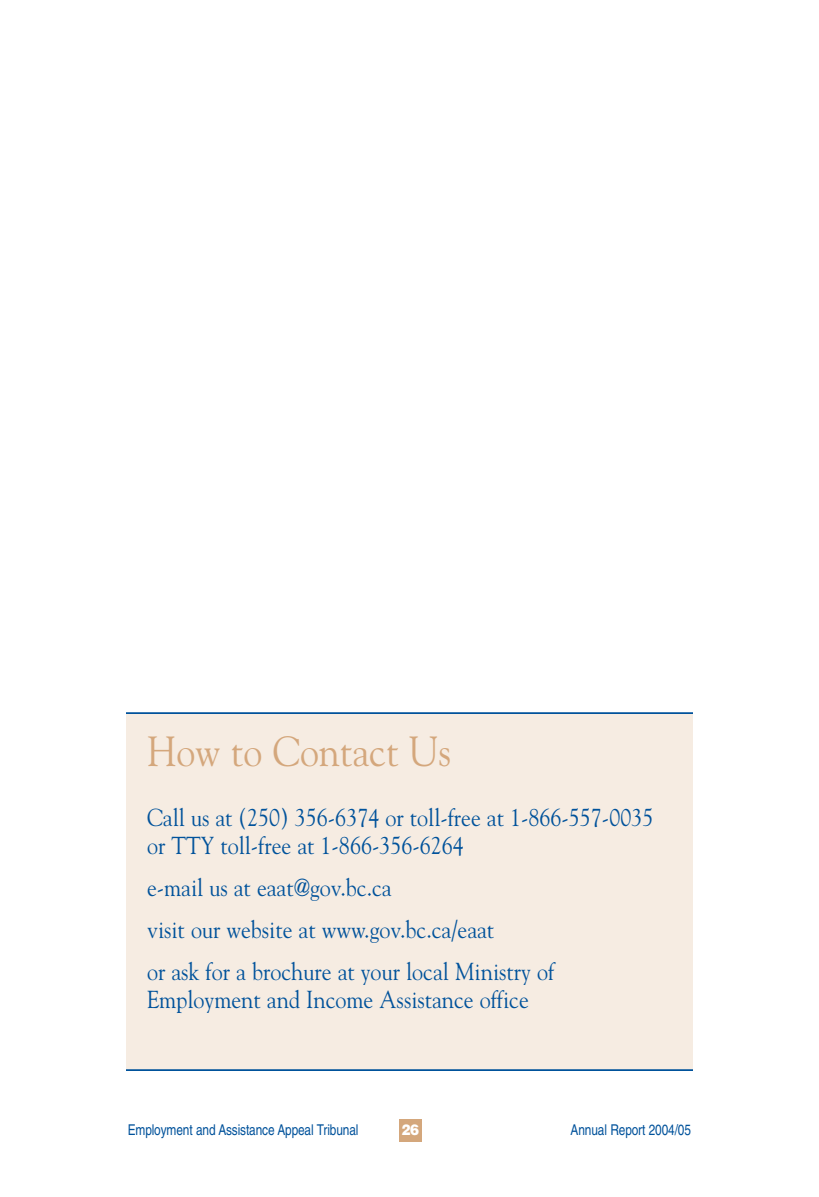
<style>
.page{position:relative;width:819px;height:1197px;background:#fff}
.page>*{position:absolute;margin:0;border:0;box-sizing:border-box;transform-origin:0 0}
.t1{font:42px "Goudy";color:#d4a77c;scale:.9 1}
.t2{font:24.5px/42px "Goudy";color:#00529b;scale:.9 1}
.t3{font:14.88px "Helvetica";letter-spacing:-.01em;color:#00529b;scale:.8 1}
.t4{font:900 14.88px "Helvetica";color:#fff;scale:.9 1}
</style>
<div class="page">
<div style="left:399px;top:1119px;width:23px;height:23px;background:#d4a77c"></div>
<div style="left:126px;top:714px;width:567px;height:357px;background:#f6ece2"></div>
<hr style="left:126px;top:712px;width:567px;height:2px;background:#00529b">
<hr style="left:126px;top:1069px;width:567px;height:2px;background:#00529b">
<h1 class="t1" style="left:147px;top:735px;width:339px">How to Contact Us</h1>
<p class="t2" style="left:147px;top:805px;width:564px;line-height:28px">Call us at (250) 356-6374 or toll-free at 1-866-557-0035 or TTY toll-free at 1-866-356-6264</p>
<p class="t2" style="left:147px;top:868px;width:454px">e-mail us at eaat@gov.bc.ca<br>visit our website at www.gov.bc.ca/eaat<br>or ask for a brochure at your local Ministry of</p>
<p class="t2" style="left:147px;top:980px;width:426px">Employment and Income Assistance office</p>
<p class="t3" style="left:128px;top:1124px;width:290px">Employment and Assistance Appeal Tribunal</p>
<p class="t3" style="left:571px;top:1124px;width:152px">Annual Report 2004/05</p>
<p class="t4" style="left:401px;top:1124px;width:21px">26</p>
</div>
